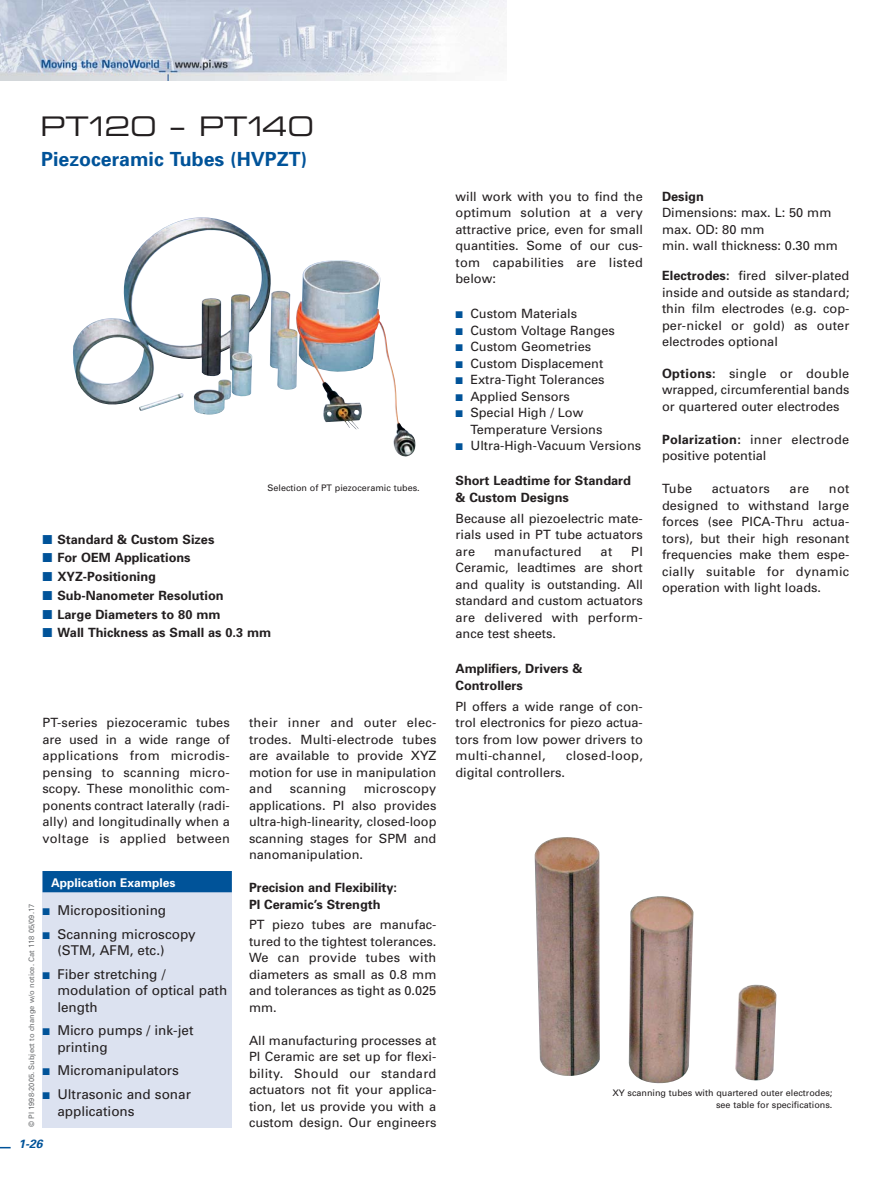
<style>
.page{position:relative;width:893px;height:1190px;background:#fff}
.page>*{position:absolute;margin:0;border:0;box-sizing:border-box;transform-origin:0 0}
.t1{font:27px "Eurostile Extended Two";letter-spacing:-.075em;color:#231f20}
.t2{font:700 19.5px "Univers";color:#005399}
.t3{font:13.5px/16.2px "Univers";color:#231f20}
.t4{font:12.75px/16.5px "Univers";color:#231f20;text-align:justify}
.t5{font:700 12.75px/16.5px "Univers";color:#231f20}
.t6{font:12.75px "Univers";letter-spacing:.02em;color:#231f20}
.t7{font:700 12px "Univers";color:#fff}
.t8{font:italic 700 12px "Univers";color:#005399}
.t9{font:9px/12px "Univers";color:#231f20;text-align:right}
.t10{font:7.5px "Univers";color:#6c6e70}
.s1{font-family:"European Pi Three";font-weight:400;font-size:15px;color:#005399}
.s2{font-family:"European Pi Three";font-size:11.25px;color:#005399}
.s3{font-weight:700}
</style>
<div class="page">
<svg style="left:0;top:1146px;width:11px;height:2px"></svg>
<div style="left:43px;top:871px;width:189px;height:256px;background:#dce2f0"></div>
<div style="left:43px;top:871px;width:189px;height:10px;background:#005399"></div>
<div style="left:43px;top:881px;width:189px;height:11px;background:#005399"></div>
<img style="left:73px;top:217px;width:343px;height:240px">
<img style="left:534px;top:837px;width:242px;height:247px">
<img style="left:0;top:0;width:506px;height:81px">
<h1 class="t1" style="left:40px;top:116px;width:275px">PT120 – PT140</h1>
<h2 class="t2" style="left:41px;top:152px;width:267px">Piezoceramic Tubes (HVPZT)</h2>
<p class="t9" style="left:267px;top:483px;width:153px">Selection of PT piezoceramic tubes.</p>
<p class="t5" style="left:43px;top:532px;width:173px"><span class="s1">-</span> Standard &amp; Custom Sizes</p>
<p class="t5" style="left:43px;top:551px;width:150px"><span class="s1">-</span> For OEM Applications</p>
<p class="t5" style="left:43px;top:569px;width:115px"><span class="s1">-</span> XYZ-Positioning</p>
<p class="t5" style="left:43px;top:588px;width:182px"><span class="s1">-</span> Sub-Nanometer Resolution</p>
<p class="t5" style="left:43px;top:607px;width:179px"><span class="s1">-</span> Large Diameters to 80 mm</p>
<p class="t5" style="left:43px;top:626px;width:230px"><span class="s1">-</span> Wall Thickness as Small as 0.3 mm</p>
<p class="t4" style="left:43px;top:715px;width:189px">PT-series piezoceramic tubes are used in a wide range of applications from microdis&shy;pensing to scanning micro&shy;scopy. These monolithic com&shy;ponents contract laterally (radi&shy;ally) and longitudinally when a voltage is applied between</p>
<p class="t4" style="left:249px;top:715px;width:189px">their inner and outer elec&shy;trodes. Multi-electrode tubes are available to provide XYZ motion for use in manipulation and</p>
<p class="t4" style="left:249px;top:781px;width:189px;text-indent:115px">microscopy applications. PI also provides ultra-high-linearity, closed-loop scanning stages for SPM and nanomanipulation.</p>
<p class="t5" style="left:249px;top:880px;width:150px">Precision and Flexibility:<br>PI Ceramic’s Strength</p>
<p class="t4" style="left:249px;top:917px;width:189px">PT piezo tubes are manufac&shy;tured to the tightest tolerances.<br>We can provide tubes with diameters as small as 0.8 mm and tolerances as tight as 0.025 mm.</p>
<p class="t4" style="left:249px;top:1033px;width:189px">All manufacturing processes at PI Ceramic are set up for flexi&shy;bility. Should our standard actuators not fit your applica&shy;tion, let us provide you with a custom design. Our engineers</p>
<p class="t6" style="left:290px;top:783px;width:58px">scanning</p>
<p class="t7" style="left:51px;top:878px;width:126px">Application Examples</p>
<p class="t3" style="left:43px;top:903px;width:125px"><span class="s2">-</span> Micropositioning</p>
<p class="t3" style="left:57px;top:927px;width:140px;text-indent:-15px"><span class="s2">-</span> Scanning microscopy (STM, AFM, etc.)</p>
<p class="t3" style="left:57px;top:967px;width:171px;text-indent:-15px"><span class="s2">-</span> Fiber stretching / modulation of optical path length</p>
<p class="t3" style="left:57px;top:1023px;width:138px;text-indent:-15px"><span class="s2">-</span> Micro pumps / ink-jet printing</p>
<p class="t3" style="left:43px;top:1063px;width:138px"><span class="s2">-</span> Micromanipulators</p>
<p class="t3" style="left:57px;top:1087px;width:135px;text-indent:-15px"><span class="s2">-</span> Ultrasonic and sonar applications</p>
<p class="t10" style="left:29px;top:1127px;width:225px;rotate:-90deg">© PI 1998-2005. Subject to change w/o notice. Cat 118 05/09.17</p>
<p class="t8" style="left:18px;top:1139px;width:26px">1-26</p>
<p class="t4" style="left:455px;top:189px;width:189px">will work with you to find the optimum solution at a very attractive price, even for small quantities. Some of our cus&shy;tom capabilities are listed below:</p>
<p class="t4" style="left:455px;top:307px;width:123px"><span class="s2">-</span> Custom Materials</p>
<p class="t4" style="left:455px;top:323px;width:161px"><span class="s2">-</span> Custom Voltage Ranges</p>
<p class="t4" style="left:455px;top:340px;width:137px"><span class="s2">-</span> Custom Geometries</p>
<p class="t4" style="left:455px;top:356px;width:149px"><span class="s2">-</span> Custom Displacement</p>
<p class="t4" style="left:455px;top:373px;width:150px"><span class="s2">-</span> Extra-Tight Tolerances</p>
<p class="t4" style="left:455px;top:389px;width:116px"><span class="s2">-</span> Applied Sensors</p>
<p class="t4" style="left:470px;top:406px;width:134px;text-indent:-15px"><span class="s2">-</span> Special High / Low<br>Temperature Versions</p>
<p class="t4" style="left:455px;top:439px;width:187px"><span class="s2">-</span> Ultra-High-Vacuum Versions</p>
<p class="t5" style="left:455px;top:474px;width:177px">Short Leadtime for Standard &amp; Custom Designs</p>
<p class="t4" style="left:455px;top:511px;width:189px">Because all piezoelectric mate&shy;rials used in PT tube actuators are</p>
<p class="t6" style="left:494px;top:546px;width:89px">manufactured</p>
<p class="t4" style="left:600px;top:544px;width:13px">at</p>
<p class="t4" style="left:455px;top:544px;width:189px;text-indent:176px">PI Ceramic, leadtimes are short and quality is outstanding. All standard and custom actuators are delivered with perform&shy;ance test sheets.</p>
<p class="t5" style="left:455px;top:662px;width:128px">Amplifiers, Drivers &amp;<br>Controllers</p>
<p class="t4" style="left:455px;top:699px;width:189px">PI offers a wide range of con&shy;trol electronics for piezo actua&shy;tors from low power drivers to multi-channel,</p>
<p class="t6" style="left:566px;top:751px;width:78px">closed-loop,</p>
<p class="t4" style="left:455px;top:765px;width:111px">digital controllers.</p>
<p class="t5" style="left:662px;top:189px;width:43px">Design</p>
<p class="t4" style="left:662px;top:205px;width:177px;text-align:left">Dimensions: max. L: 50 mm max. OD: 80 mm<br>min. wall thickness: 0.30 mm</p>
<p class="t4" style="left:662px;top:269px;width:189px"><span class="s3">Electrodes:</span> fired silver-plated inside and outside as standard; thin film electrodes (e.g. cop&shy;per-nickel or gold) as outer electrodes optional</p>
<p class="t4" style="left:662px;top:366px;width:189px"><span class="s3">Options:</span> single or double wrapped, circumferential bands or quartered outer electrodes</p>
<p class="t4" style="left:662px;top:432px;width:189px"><span class="s3">Polarization:</span> inner electrode positive potential</p>
<p class="t4" style="left:662px;top:481px;width:32px">Tube</p>
<p class="t6" style="left:711px;top:484px;width:60px">actuators</p>
<p class="t4" style="left:789px;top:481px;width:21px">are</p>
<p class="t4" style="left:662px;top:481px;width:189px;text-indent:167px">not designed to withstand large forces (see PICA-Thru actua&shy;tors), but their high resonant frequencies make them espe&shy;cially suitable for dynamic operation with light loads.</p>
<p class="t9" style="left:612px;top:1087px;width:221px">XY scanning tubes with quartered outer electrodes; see table for specifications.</p>
</div>
